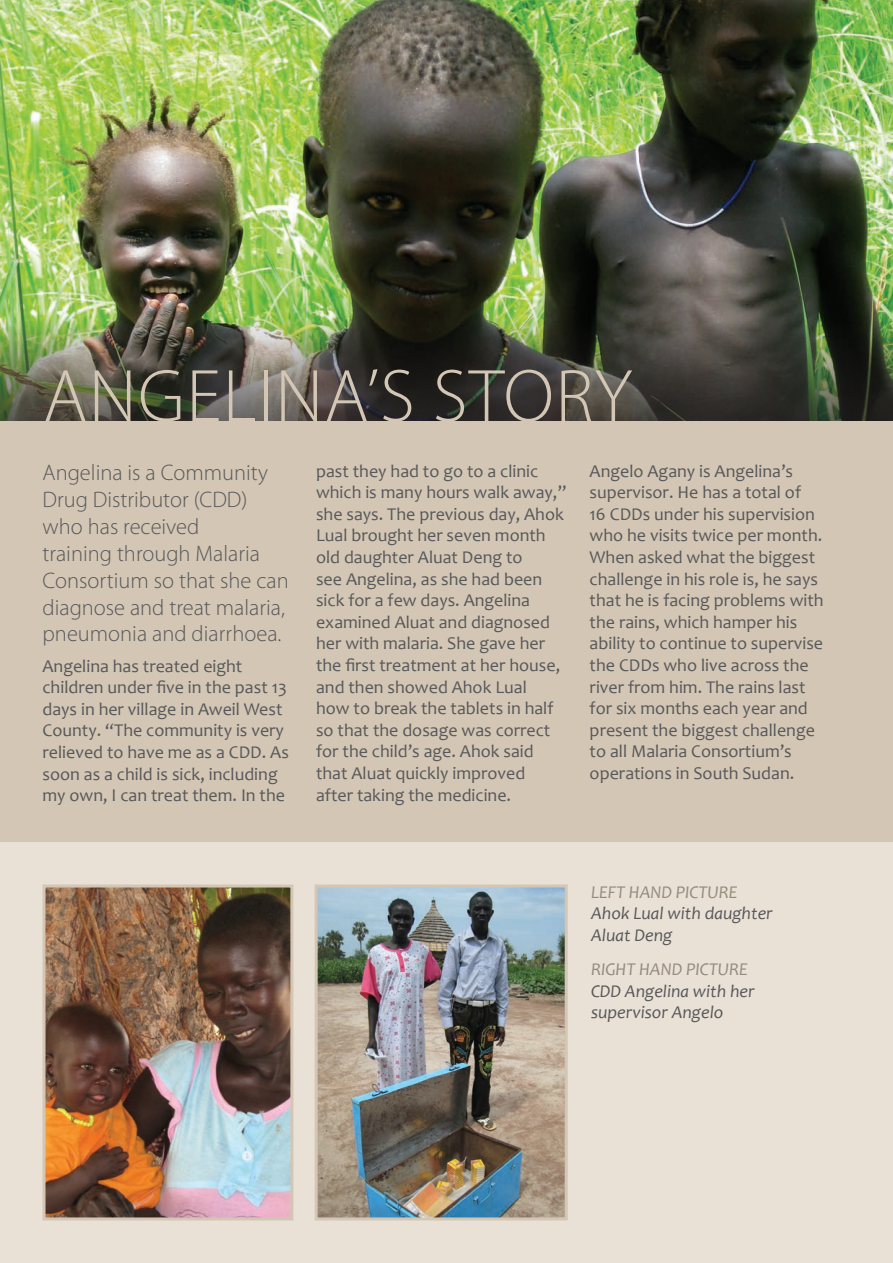
<style>
.page{position:relative;width:893px;height:1263px;background:#fff}
.page>*{position:absolute;margin:0;border:0;box-sizing:border-box;transform-origin:0 0}
.t1{font:300 75px "Myriad Pro";letter-spacing:.02em;color:#d3c6b4}
.t2{font:300 22.5px/26.8px "Myriad Pro";color:#57585a}
.t3{font:18px/21.6px "Candara";color:#57585a}
.t4{font:italic 18px/21.6px "Candara";color:#57585a}
.t5{font:italic 18px "Candara";color:#948b7c}
</style>
<div class="page">
<img style="left:1px;top:0;width:892px;height:291px">
<img style="left:0;top:0;width:1px;height:444px">
<img style="left:0;top:291px;width:893px;height:130px">
<div style="left:0;top:421px;width:893px;height:421px;background:#d3c6b4"></div>
<div style="left:0;top:842px;width:893px;height:421px;background:#e9e1d6"></div>
<img style="left:319px;top:888px;width:245px;height:328px">
<div style="left:315px;top:884px;width:253px;height:336px;border:3px solid #d3c6b4"></div>
<img style="left:47px;top:888px;width:242px;height:328px">
<div style="left:43px;top:884px;width:250px;height:336px;border:3px solid #d3c6b4"></div>
<p class="t1" style="left:43px;top:351px;width:590px">ANGELINA’S STORY</p>
<p class="t2" style="left:43px;top:459px;width:248px">Angelina is a Community<br>Drug Distributor (CDD) who has received<br>training through Malaria<br>Consortium so that she can diagnose and treat malaria, pneumonia and diarrhoea.</p>
<p class="t3" style="left:43px;top:655px;width:248px">Angelina has treated eight children under five in the past 13 days in her village in Aweil West<br>County. “The community is very relieved to have me as a CDD. As soon as a child is sick, including my own, I can treat them. In the</p>
<p class="t3" style="left:316px;top:460px;width:252px">past they had to go to a clinic which is many hours walk away,” she says. The previous day, Ahok<br>Lual brought her seven month old daughter Aluat Deng to<br>see Angelina, as she had been sick for a few days. Angelina examined Aluat and diagnosed her with malaria. She gave her the first treatment at her house, and then showed Ahok Lual<br>how to break the tablets in half so that the dosage was correct for the child’s age. Ahok said that Aluat quickly improved after taking the medicine.</p>
<p class="t3" style="left:590px;top:460px;width:236px">Angelo Agany is Angelina’s supervisor. He has a total of<br>16 CDDs under his supervision who he visits twice per month.<br>When asked what the biggest challenge in his role is, he says that he is facing problems with the rains, which hamper his ability to continue to supervise the CDDs who live across the river from him. The rains last for six months each year and present the biggest challenge to all Malaria Consortium’s operations in South Sudan.</p>
<p class="t5" style="left:591px;top:881px;width:148px">LEFT HAND PICTURE</p>
<p class="t4" style="left:591px;top:902px;width:183px">Ahok Lual with daughter<br>Aluat Deng</p>
<p class="t5" style="left:591px;top:958px;width:158px">RIGHT HAND PICTURE</p>
<p class="t4" style="left:591px;top:980px;width:165px">CDD Angelina with her supervisor Angelo</p>
</div>
